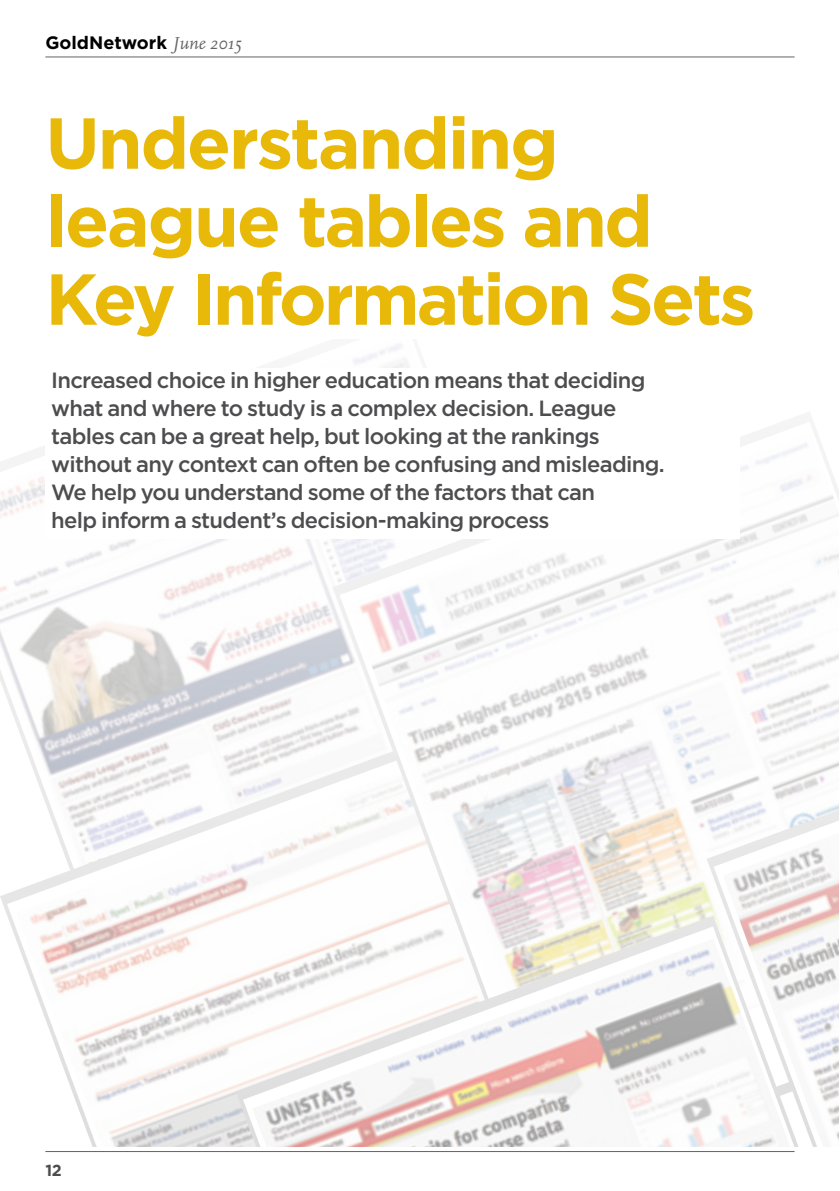
<style>
.page{position:relative;width:840px;height:1191px;background:#fff}
.page>*{position:absolute;margin:0;border:0;box-sizing:border-box;transform-origin:0 0}
.t1{font:700 72px/78px "Gotham";letter-spacing:-.04em;color:#e8b909}
.t2{font:500 22px/28px "Gotham";letter-spacing:-.03em;color:#4d4d4f}
.t3{font:700 18px "Gotham";color:#000}
.t4{font:700 16px "Gotham";color:#4d4d4f}
.s1{font-family:"FF Scala";font-weight:400;font-style:italic;color:#636466}
</style>
<div class="page">
<img style="left:0;top:56px;width:838px;height:1091px">
<div style="left:45px;top:109px;width:781px;height:229px;background:#fff"></div>
<div style="left:45px;top:369px;width:694px;height:170px;background:#fff"></div>
<hr style="left:45px;top:57px;width:749px;height:1px;background:#636466">
<hr style="left:45px;top:1151px;width:749px;height:1px;background:#636466">
<p class="t3" style="left:45px;top:32px;width:198px">GoldNetwork <span class="s1">June 2015</span></p>
<h1 class="t1" style="left:45px;top:102px;width:711px">Understanding league tables and<br>Key Information Sets</h1>
<p class="t2" style="left:51px;top:366px;width:615px">Increased choice in higher education means that deciding what and where to study is a complex decision. League tables can be a great help, but looking at the rankings without any context can often be confusing and misleading.<br>We help you understand some of the factors that can<br>help inform a student’s decision-making process</p>
<p class="t4" style="left:45px;top:1161px;width:18px">12</p>
</div>
